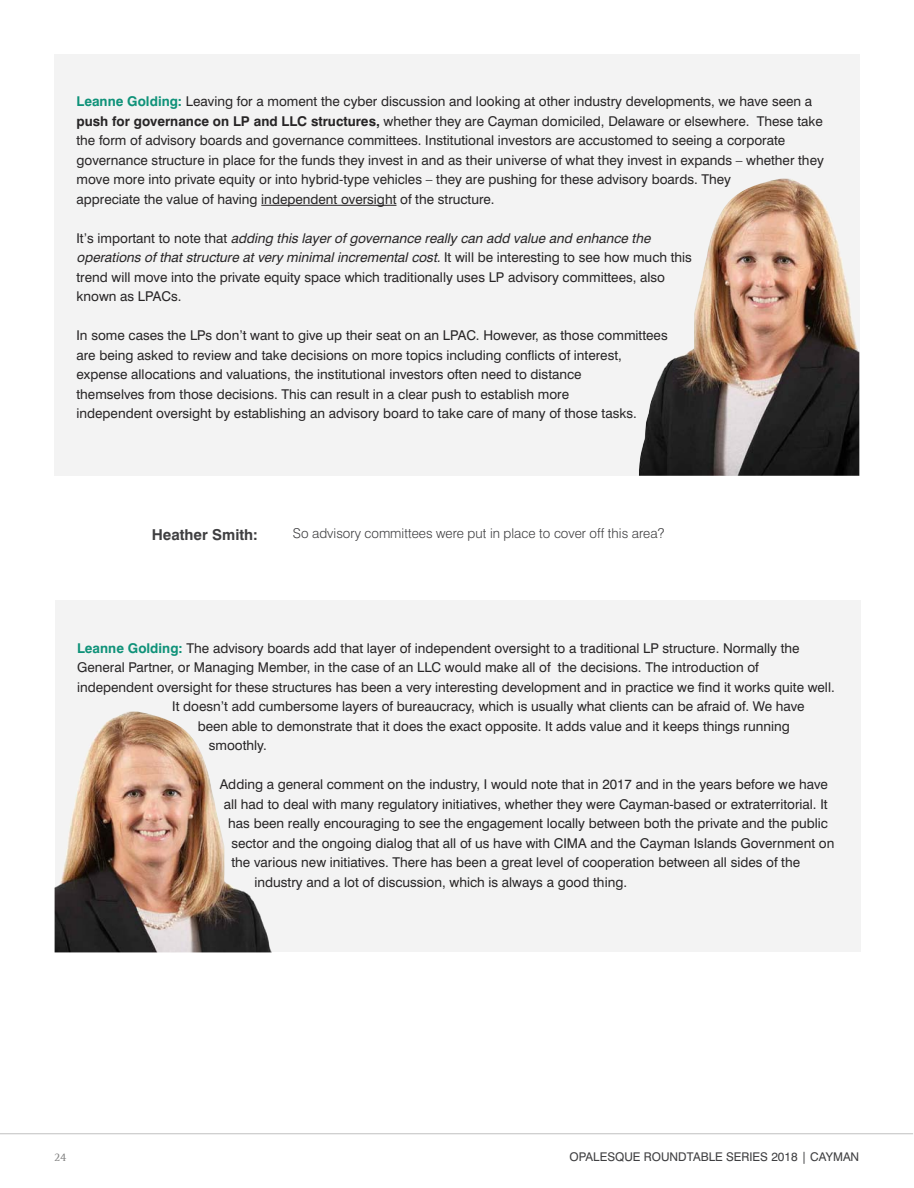
<style>
.page{position:relative;width:914px;height:1188px;background:#fff}
.page>*{position:absolute;margin:0;border:0;box-sizing:border-box;transform-origin:0 0}
.t1{font:700 15px "Swiss 721 BT";color:#3f3f41}
.t2{font:13.5px/19.5px "Swiss 721 BT";color:#272526}
.t3{font:300 13.5px "Swiss 721 BT";color:#3f3f41}
.t4{font:12px "Swiss 721 BT";color:#3f3f41}
.t5{font:12px "Rotis Serif";color:#808080}
.s1{font-weight:700;color:#0f9279}
.s2{font-weight:700}
.s3{font-style:italic}
</style>
<div class="page">
<hr style="left:0;top:1134px;width:913px;height:1px;background:#c0c0c0">
<div style="left:54px;top:54px;width:806px;height:422px;background:#f3f3f3"></div>
<hr style="left:261px;top:205px;width:135px;height:1px;background:#272526">
<img style="left:639px;top:179px;width:220px;height:297px">
<div style="left:55px;top:600px;width:805px;height:352px;background:#f3f3f3"></div>
<img style="left:55px;top:712px;width:217px;height:240px">
<p class="t2" style="left:76px;top:92px;width:749px"><span class="s1">Leanne Golding:</span> Leaving for a moment the cyber discussion and looking at other industry developments, we have seen a <span class="s2">push for governance on LP and LLC structures,</span> whether they are Cayman domiciled, Delaware or elsewhere. These take the form of advisory boards and governance committees. Institutional investors are accustomed to seeing a corporate governance structure in place for the funds they invest in and as their universe of what they invest in expands – whether they move more into private equity or into hybrid-type vehicles – they are pushing for these advisory boards. They<br>appreciate the value of having independent oversight of the structure.</p>
<p class="t2" style="left:76px;top:228px;width:617px">I t ’ s i m p o r t a n t t o n o t e t h a t <span class="s3">adding this layerofgovernance really can add value and enhance the operations ofthatstructure atvery minimalincrementalcost.</span> I t w i l l b e i n t e r e s t i n g t o s e e h o w m u c h t h i s trend will move into the private equity space which traditionally uses LP advisory committees, also known as LPACs.</p>
<p class="t2" style="left:76px;top:326px;width:593px">In some cases the LPs don’t want to give up their seat on an LPAC. However, as those committees are being asked to review and take decisions on more topics including conflicts of interest, expense allocations and valuations, the institutional investors often need to distance<br>themselves from those decisions. This can result in a clear push to establish more<br>independent oversight by establishing an advisory board to take care of many of those tasks.</p>
<p class="t1" style="left:152px;top:526px;width:108px">Heather Smith:</p>
<p class="t3" style="left:293px;top:525px;width:373px">So advisory committees were put in place to cover off this area?</p>
<p class="t2" style="left:77px;top:638px;width:724px"><span class="s1">Leanne Golding:</span> The advisory boards add that layer of independent oversight to a traditional LP structure. Normally the</p>
<p class="t2" style="left:77px;top:658px;width:683px">General Partner, or Managing Member, in the case of an LLC would make all of the decisions. The introduction of</p>
<p class="t2" style="left:77px;top:677px;width:759px">independent oversight for these structures has been a very interesting development and in practice we find it works quite well.</p>
<p class="t2" style="left:172px;top:697px;width:634px">It doesn’t add cumbersome layers of bureaucracy, which is usually what clients can be afraid of. We have</p>
<p class="t2" style="left:198px;top:716px;width:593px">been able to demonstrate that it does the exact opposite. It adds value and it keeps things running</p>
<p class="t2" style="left:209px;top:736px;width:60px">smoothly.</p>
<p class="t2" style="left:220px;top:775px;width:610px">Adding a general comment on the industry, I would note that in 2017 and in the years before we have</p>
<p class="t2" style="left:224px;top:794px;width:605px">all had to deal with many regulatory initiatives, whether they were Cayman-based or extraterritorial. It</p>
<p class="t2" style="left:228px;top:814px;width:601px">has been really encouraging to see the engagement locally between both the private and the public</p>
<p class="t2" style="left:231px;top:833px;width:604px">sector and the ongoing dialog that all of us have with CIMA and the Cayman Islands Government on</p>
<p class="t2" style="left:231px;top:853px;width:570px">the various new initiatives. There has been a great level of cooperation between all sides of the</p>
<p class="t2" style="left:254px;top:872px;width:374px">industry and a lot of discussion, which is always a good thing.</p>
<p class="t5" style="left:54px;top:1150px;width:14px">24</p>
<p class="t4" style="left:569px;top:1150px;width:291px">OPALESQUE ROUNDTABLE SERIES 2018 | CAYMAN</p>
</div>
